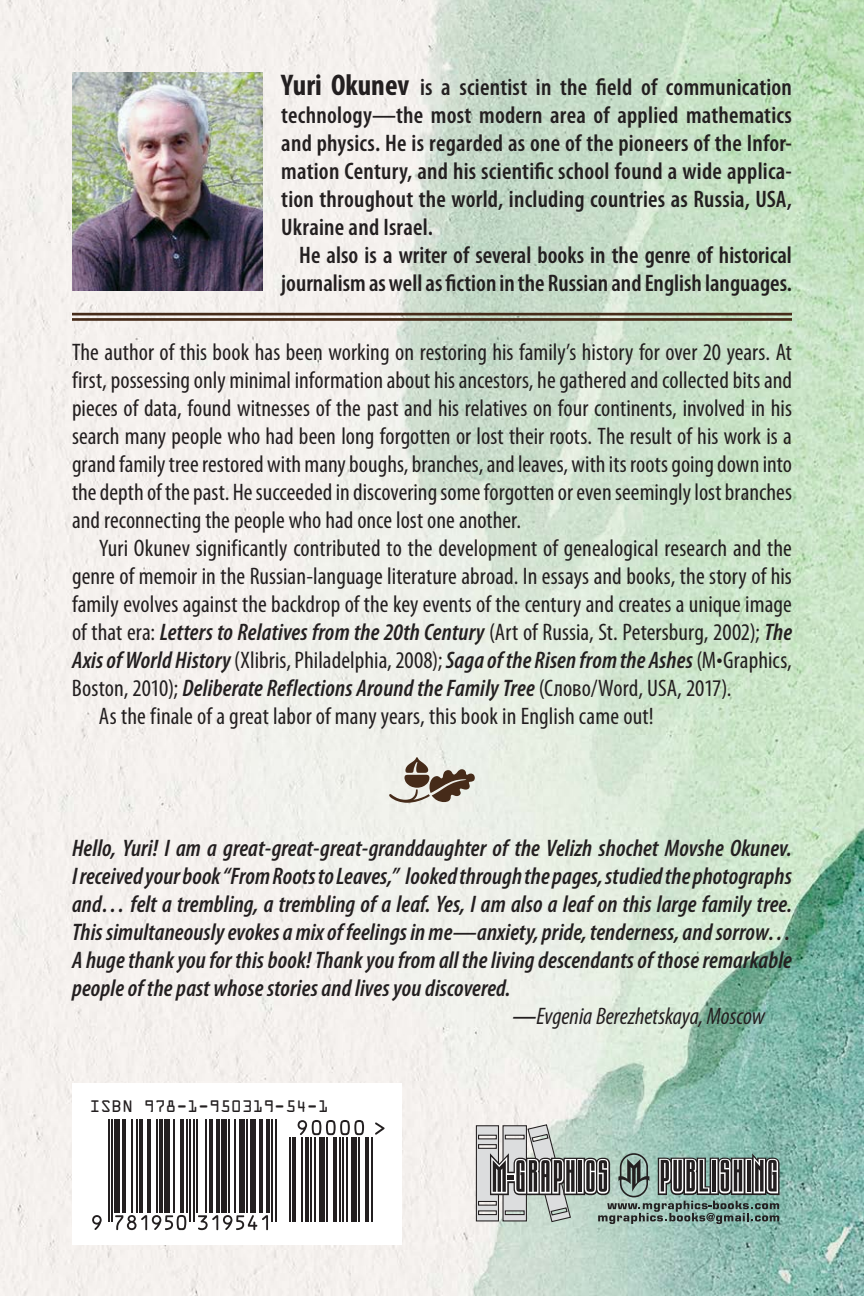
<style>
.page{position:relative;width:864px;height:1296px;background:#fff}
.page>*{position:absolute;margin:0;border:0;box-sizing:border-box;transform-origin:0 0}
.t1{font:72px "Type Embellishments One";color:#462b19}
.t2{font:condensed 24px/28px "Myriad Pro";letter-spacing:.005em;color:#231f20;text-align:justify}
.t3{font:italic 600 condensed 24px "Myriad Pro";letter-spacing:.005em;color:#231f20}
.t4{font:600 condensed 24px/28px "Myriad Pro";color:#231f20;text-align:justify}
.t5{font:italic condensed 24px "Myriad Pro";color:#231f20}
.t6{font:18px "OCRA Extended";color:#231f20}
.s1{font-weight:700;font-size:30px}
.s2{font-weight:600;font-style:italic}
.s3{font-weight:400;font-style:normal}
.s4{font-weight:600}
</style>
<div class="page">
<img style="left:0;top:0;width:864px;height:1296px">
<img style="left:72px;top:72px;width:191px;height:219px">
<div style="left:72px;top:1083px;width:329px;height:161px;background:#fff"></div>
<svg style="left:92px;top:1215px;width:10px;height:15px"></svg>
<hr style="left:108px;top:1120px;width:1px;height:102px;background:#231f20">
<hr style="left:111px;top:1120px;width:2px;height:102px;background:#231f20">
<div style="left:115px;top:1120px;width:5px;height:93px;background:#231f20"></div>
<hr style="left:122px;top:1120px;width:3px;height:93px;background:#231f20">
<hr style="left:131px;top:1120px;width:2px;height:93px;background:#231f20">
<hr style="left:136px;top:1120px;width:2px;height:93px;background:#231f20">
<hr style="left:140px;top:1120px;width:3px;height:93px;background:#231f20">
<hr style="left:147px;top:1120px;width:3px;height:93px;background:#231f20">
<hr style="left:156px;top:1120px;width:1px;height:93px;background:#231f20">
<hr style="left:159px;top:1120px;width:4px;height:93px;background:#231f20">
<div style="left:165px;top:1120px;width:5px;height:93px;background:#231f20"></div>
<hr style="left:174px;top:1120px;width:1px;height:93px;background:#231f20">
<svg style="left:115px;top:1215px;width:71px;height:15px"></svg>
<hr style="left:181px;top:1120px;width:3px;height:93px;background:#231f20">
<hr style="left:186px;top:1120px;width:2px;height:93px;background:#231f20">
<hr style="left:190px;top:1120px;width:1px;height:102px;background:#231f20">
<hr style="left:193px;top:1120px;width:2px;height:102px;background:#231f20">
<hr style="left:197px;top:1120px;width:1px;height:93px;background:#231f20">
<hr style="left:206px;top:1120px;width:1px;height:93px;background:#231f20">
<hr style="left:209px;top:1120px;width:4px;height:93px;background:#231f20">
<hr style="left:216px;top:1120px;width:4px;height:93px;background:#231f20">
<div style="left:222px;top:1120px;width:5px;height:93px;background:#231f20"></div>
<hr style="left:229px;top:1120px;width:1px;height:93px;background:#231f20">
<hr style="left:234px;top:1120px;width:2px;height:93px;background:#231f20">
<div style="left:239px;top:1120px;width:6px;height:93px;background:#231f20"></div>
<hr style="left:246px;top:1120px;width:2px;height:93px;background:#231f20">
<div style="left:250px;top:1120px;width:5px;height:93px;background:#231f20"></div>
<svg style="left:198px;top:1215px;width:70px;height:15px"></svg>
<hr style="left:259px;top:1120px;width:3px;height:93px;background:#231f20">
<hr style="left:266px;top:1120px;width:4px;height:93px;background:#231f20">
<hr style="left:271px;top:1120px;width:2px;height:102px;background:#231f20">
<hr style="left:275px;top:1120px;width:1px;height:102px;background:#231f20">
<hr style="left:289px;top:1137px;width:2px;height:85px;background:#231f20">
<hr style="left:293px;top:1137px;width:3px;height:85px;background:#231f20">
<hr style="left:302px;top:1137px;width:1px;height:85px;background:#231f20">
<hr style="left:305px;top:1137px;width:3px;height:85px;background:#231f20">
<hr style="left:310px;top:1137px;width:2px;height:85px;background:#231f20">
<hr style="left:314px;top:1137px;width:2px;height:85px;background:#231f20">
<div style="left:319px;top:1137px;width:5px;height:85px;background:#231f20"></div>
<hr style="left:326px;top:1137px;width:2px;height:85px;background:#231f20">
<hr style="left:333px;top:1137px;width:4px;height:85px;background:#231f20">
<hr style="left:339px;top:1137px;width:1px;height:85px;background:#231f20">
<hr style="left:342px;top:1137px;width:2px;height:85px;background:#231f20">
<hr style="left:346px;top:1137px;width:2px;height:85px;background:#231f20">
<div style="left:351px;top:1137px;width:5px;height:85px;background:#231f20"></div>
<hr style="left:358px;top:1137px;width:2px;height:85px;background:#231f20">
<svg style="left:298px;top:1120px;width:66px;height:15px"></svg>
<hr style="left:365px;top:1137px;width:4px;height:85px;background:#231f20">
<hr style="left:371px;top:1137px;width:1px;height:85px;background:#231f20">
<svg style="left:375px;top:1122px;width:10px;height:13px"></svg>
<svg style="left:476px;top:1124px;width:304px;height:100px;background:#91a29c"></svg>
<hr style="left:72px;top:313px;width:720px;height:2px;background:#462b19">
<hr style="left:72px;top:318px;width:720px;height:3px;background:#462b19">
<p class="t4" style="left:281px;top:72px;width:512px"><span class="s1">Yuri Okunev</span> is a scientist in the field of communication technology—the most modern area of applied mathematics and physics. He is regarded as one of the pioneers of the Infor&shy;mation Century, and his scientific school found a wide applica&shy;tion throughout the world, including countries as Russia, USA, Ukraine and Israel.</p>
<p class="t4" style="left:281px;top:240px;width:512px;text-align:right">He also is a writer of several books in the genre of historical journalism as well as fiction in the Russian and English languages.</p>
<p class="t2" style="left:72px;top:338px;width:722px">The author of this book has been working on restoring his family’s history for over 20 years. At first, possessing only minimal information about his ancestors, he gathered and collected bits and pieces of data, found witnesses of the past and his relatives on four continents, involved in his search many people who had been long forgotten or lost their roots. The result of his work is a grand family tree restored with many boughs, branches, and leaves, with its roots going down into the depth of the past. He succeeded in discovering some forgotten or even seemingly lost branches and reconnecting the people who had once lost one another.</p>
<p class="t2" style="left:99px;top:534px;width:695px">Yuri Okunev significantly contributed to the development of genealogical research and the</p>
<p class="t2" style="left:72px;top:562px;width:721px">genre of memoir in the Russian-language literature abroad. In essays and books, the story of his</p>
<p class="t2" style="left:72px;top:590px;width:721px">family evolves against the backdrop of the key events of the century and creates a unique image</p>
<p class="t2" style="left:72px;top:618px;width:722px">of that era: <span class="s2">Letters to Relatives from the 20th Century</span> (Art of Russia, St. Petersburg, 2002); <span class="s2">The</span></p>
<p class="t3" style="left:72px;top:645px;width:721px">Axis of World History <span class="s3">(Xlibris, Philadelphia, 2008);</span> Saga of the Risen from the Ashes <span class="s3">(M•Graphics,</span></p>
<p class="t3" style="left:72px;top:673px;width:661px"><span class="s3">Boston, 2010);</span> Deliberate Reflections Around the Family Tree <span class="s3">(Слово/Word, USA, 2017).</span></p>
<p class="t2" style="left:99px;top:702px;width:556px">As the finale of a great labor of many years, this book in English came out!</p>
<h1 class="t1" style="left:386px;top:751px;width:94px">m</h1>
<p class="t3" style="left:72px;top:833px;width:722px">Hello, Yuri! I am a great-great-great-granddaughter of the Velizh shochet Movshe Okunev.</p>
<p class="t3" style="left:72px;top:861px;width:721px">I received your book “From Roots to Leaves,” looked through the pages, studied the photographs</p>
<p class="t3" style="left:72px;top:889px;width:722px">and… felt a trembling, a trembling of a leaf. Yes, I am also a leaf on this large family tree.</p>
<p class="t3" style="left:72px;top:917px;width:721px">This simultaneously evokes a mix of feelings in me—anxiety, pride, tenderness, and sorrow…</p>
<p class="t3" style="left:72px;top:945px;width:721px">A huge thank you for this book! Thank you from all the living descendants of those remarkable</p>
<p class="t3" style="left:72px;top:973px;width:440px">people of the past whose stories and lives you discovered.</p>
<p class="t5" style="left:513px;top:1002px;width:254px"><span class="s4">—</span>Evgenia Berezhetskaya,Moscow</p>
<p class="t6" style="left:89px;top:1097px;width:241px">ISBN 978-1-950319-54-1</p>
</div>
